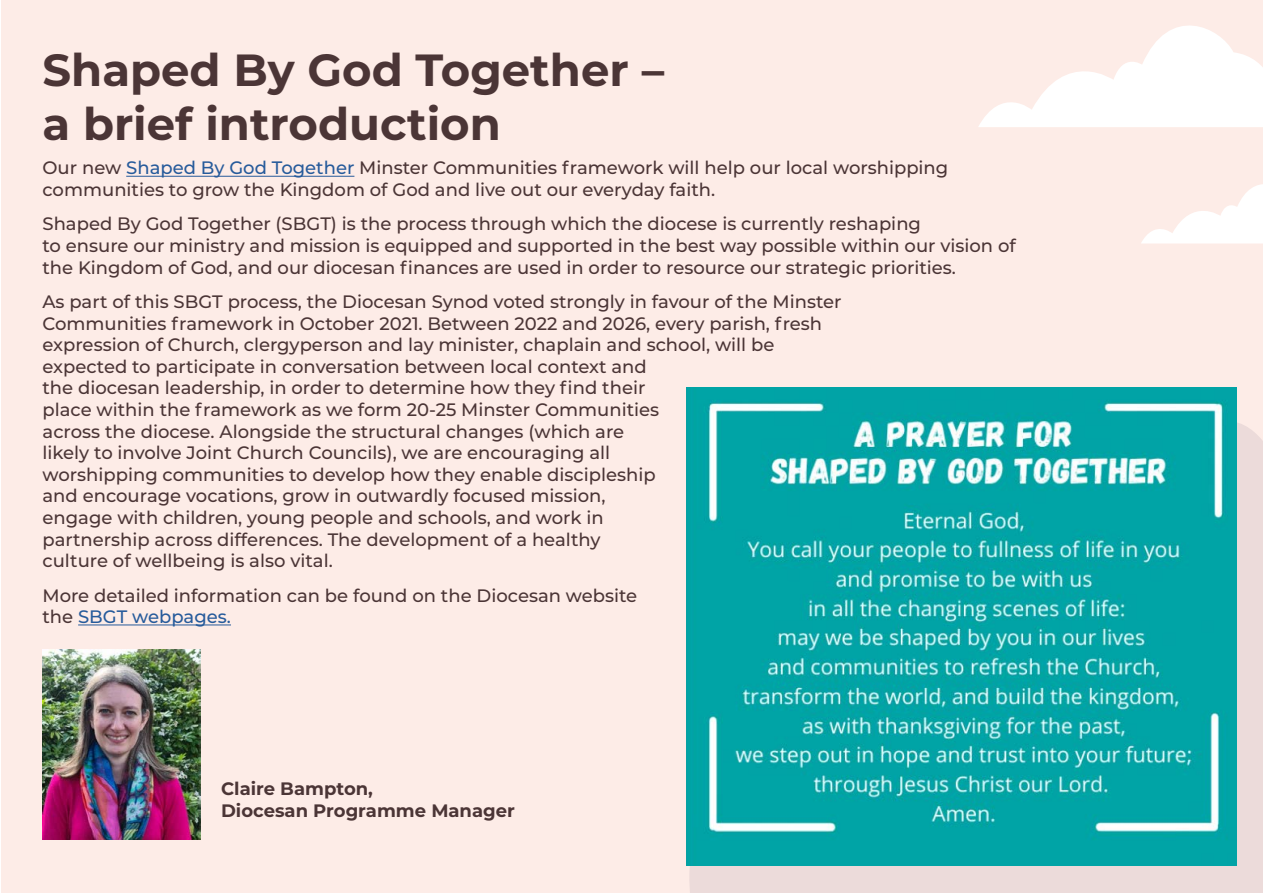
<style>
.page{position:relative;width:1263px;height:893px;background:#fff}
.page>*{position:absolute;margin:0;border:0;box-sizing:border-box;transform-origin:0 0}
.t1{font:700 45px/54px "Montserrat";color:#4b3536}
.t2{font:500 18px/21.6px "Montserrat";color:#4b3536}
.t3{font:700 18px/21.6px "Montserrat";color:#4b3536}
.s1{color:#275b9b}
</style>
<div class="page">
<div style="left:2px;top:2px;width:1261px;height:891px;background:#fdece7"></div>
<hr style="left:126px;top:176px;width:228px;height:1px;background:#275b9b">
<hr style="left:78px;top:624px;width:153px;height:1px;background:#275b9b">
<img style="left:43px;top:649px;width:157px;height:190px">
<div style="left:686px;top:421px;width:577px;height:472px;background:#ecdbda"></div>
<svg style="left:978px;top:25px;width:285px;height:102px"></svg>
<svg style="left:1141px;top:184px;width:122px;height:59px"></svg>
<img style="left:686px;top:388px;width:550px;height:477px">
<h1 class="t1" style="left:43px;top:41px;width:623px">Shaped By God Together – a brief introduction</h1>
<p class="t2" style="left:43px;top:157px;width:907px">Our new <span class="s1">Shaped By God Together</span> Minster Communities framework will help our local worshipping communities to grow the Kingdom of God and live out our everyday faith.</p>
<p class="t2" style="left:43px;top:212px;width:975px">Shaped By God Together (SBGT) is the process through which the diocese is currently reshaping<br>to ensure our ministry and mission is equipped and supported in the best way possible within our vision of the Kingdom of God, and our diocesan finances are used in order to resource our strategic priorities.</p>
<p class="t2" style="left:43px;top:290px;width:801px">As part of this SBGT process, the Diocesan Synod voted strongly in favour of the Minster Communities framework in October 2021. Between 2022 and 2026, every parish, fresh expression of Church, clergyperson and lay minister, chaplain and school, will be expected to participate in conversation between local context and<br>the diocesan leadership, in order to determine how they find their<br>place within the framework as we form 20-25 Minster Communities<br>across the diocese. Alongside the structural changes (which are<br>likely to involve Joint Church Councils), we are encouraging all<br>worshipping communities to develop how they enable discipleship<br>and encourage vocations, grow in outwardly focused mission,<br>engage with children, young people and schools, and work in<br>partnership across differences. The development of a healthy<br>culture of wellbeing is also vital.</p>
<p class="t2" style="left:43px;top:584px;width:596px">More detailed information can be found on the Diocesan website the <span class="s1">SBGT webpages.</span></p>
<p class="t3" style="left:221px;top:777px;width:295px">Claire Bampton,<br>Diocesan Programme Manager</p>
</div>
